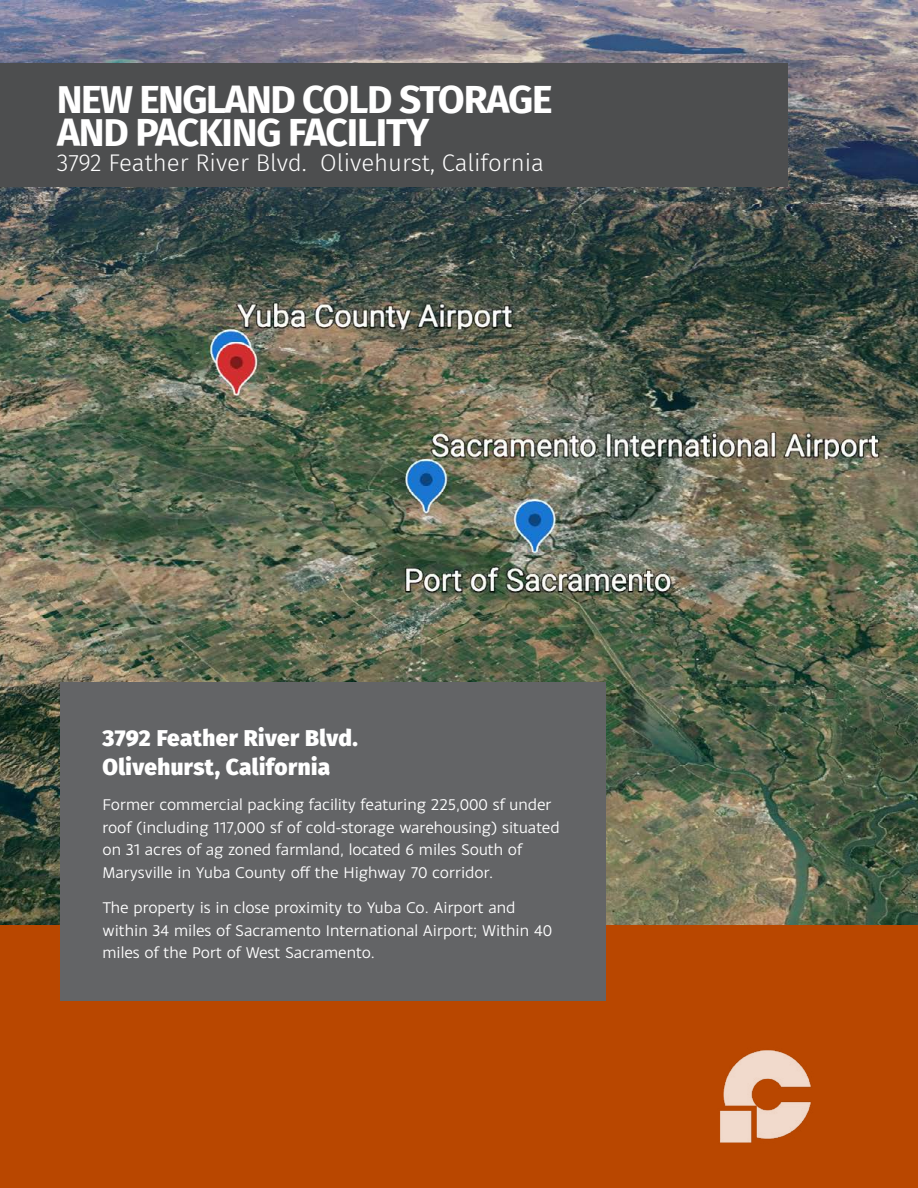
<style>
.page{position:relative;width:918px;height:1188px;background:#fff}
.page>*{position:absolute;margin:0;border:0;box-sizing:border-box;transform-origin:0 0}
.t1{font:700 39px/33px "Fira Sans";letter-spacing:-.035em;color:#fff}
.t2{font:300 24px "Fira Sans";color:#fff}
.t3{font:900 22.5px/29.2px "Fira Sans";letter-spacing:.02em;color:#fff}
.t4{font:16.5px/22.5px "Monsal Gothic";color:#fff}
</style>
<div class="page">
<img style="left:0;top:0;width:918px;height:926px">
<div style="left:0;top:926px;width:918px;height:262px;background:#b94700"></div>
<div style="left:60px;top:682px;width:546px;height:319px;background:#636466"></div>
<img style="left:720px;top:1050px;width:91px;height:93px">
<div style="left:0;top:64px;width:788px;height:123px;background:#4d4e4f"></div>
<h1 class="t1" style="left:57px;top:80px;width:497px">NEW ENGLAND COLD STORAGE<br>AND PACKING FACILITY</h1>
<h2 class="t2" style="left:57px;top:145px;width:489px">3792 Feather River Blvd. Olivehurst, California</h2>
<h3 class="t3" style="left:102px;top:721px;width:257px">3792 Feather River Blvd.<br>Olivehurst, California</h3>
<p class="t4" style="left:102px;top:793px;width:459px">Former commercial packing facility featuring 225,000 sf under roof (including 117,000 sf of cold-storage warehousing) situated on 31 acres of ag zoned farmland, located 6 miles South of Marysville in Yuba County off the Highway 70 corridor.</p>
<p class="t4" style="left:102px;top:896px;width:451px">The property is in close proximity to Yuba Co. Airport and within 34 miles of Sacramento International Airport; Within 40 miles of the Port of West Sacramento.</p>
</div>
